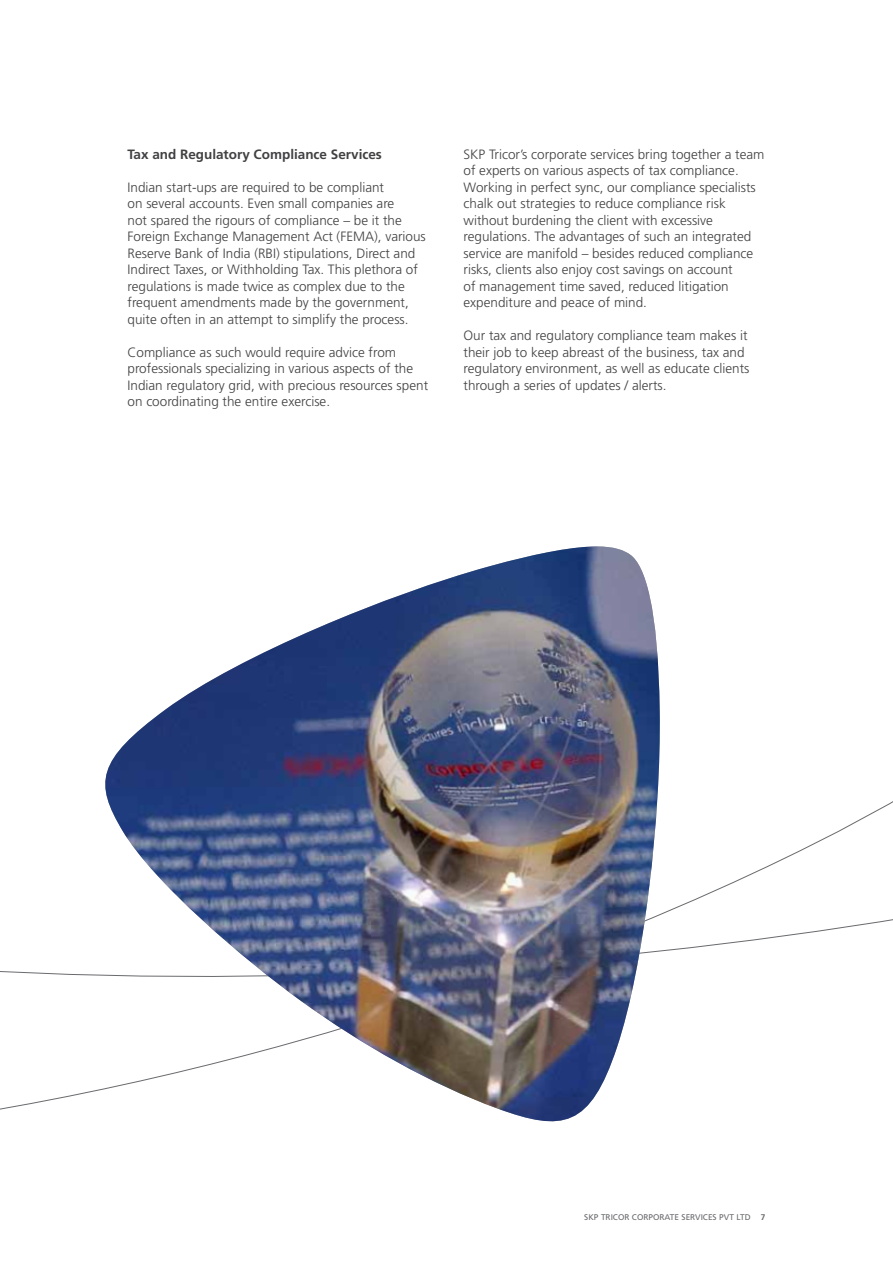
<style>
.page{position:relative;width:893px;height:1263px;background:#fff}
.page>*{position:absolute;margin:0;border:0;box-sizing:border-box;transform-origin:0 0}
.t1{font:300 13.5px/16.5px "Frutiger LT Std";color:#414042}
.t2{font:700 13.5px "Frutiger LT Std";color:#414042}
.t3{font:8.25px "Frutiger LT Std";color:#696a6d}
.s1{font-weight:700}
</style>
<div class="page">
<img style="left:94px;top:546px;width:567px;height:576px">
<p class="t2" style="left:128px;top:146px;width:256px">Tax and Regulatory Compliance Services</p>
<p class="t1" style="left:128px;top:179px;width:300px">Indian start-ups are required to be compliant<br>on several accounts. Even small companies are<br>not spared the rigours of compliance – be it the Foreign Exchange Management Act (FEMA), various Reserve Bank of India (RBI) stipulations, Direct and Indirect Taxes, or Withholding Tax. This plethora of regulations is made twice as complex due to the frequent amendments made by the government, quite often in an attempt to simplify the process.</p>
<p class="t1" style="left:128px;top:344px;width:302px">Compliance as such would require advice from professionals specializing in various aspects of the Indian regulatory grid, with precious resources spent on coordinating the entire exercise.</p>
<p class="t1" style="left:463px;top:146px;width:303px">SKP Tricor’s corporate services bring together a team of experts on various aspects of tax compliance.<br>Working in perfect sync, our compliance specialists chalk out strategies to reduce compliance risk without burdening the client with excessive regulations. The advantages of such an integrated service are manifold – besides reduced compliance risks, clients also enjoy cost savings on account<br>of management time saved, reduced litigation expenditure and peace of mind.</p>
<p class="t1" style="left:463px;top:328px;width:288px">Our tax and regulatory compliance team makes it their job to keep abreast of the business, tax and regulatory environment, as well as educate clients through a series of updates / alerts.</p>
<p class="t3" style="left:584px;top:1212px;width:54px">SKP TRICOR CORPOR</p>
<p class="t3" style="left:664px;top:1212px;width:102px">ATE SERVIC ES PVT LTD <span class="s1">7</span></p>
</div>
